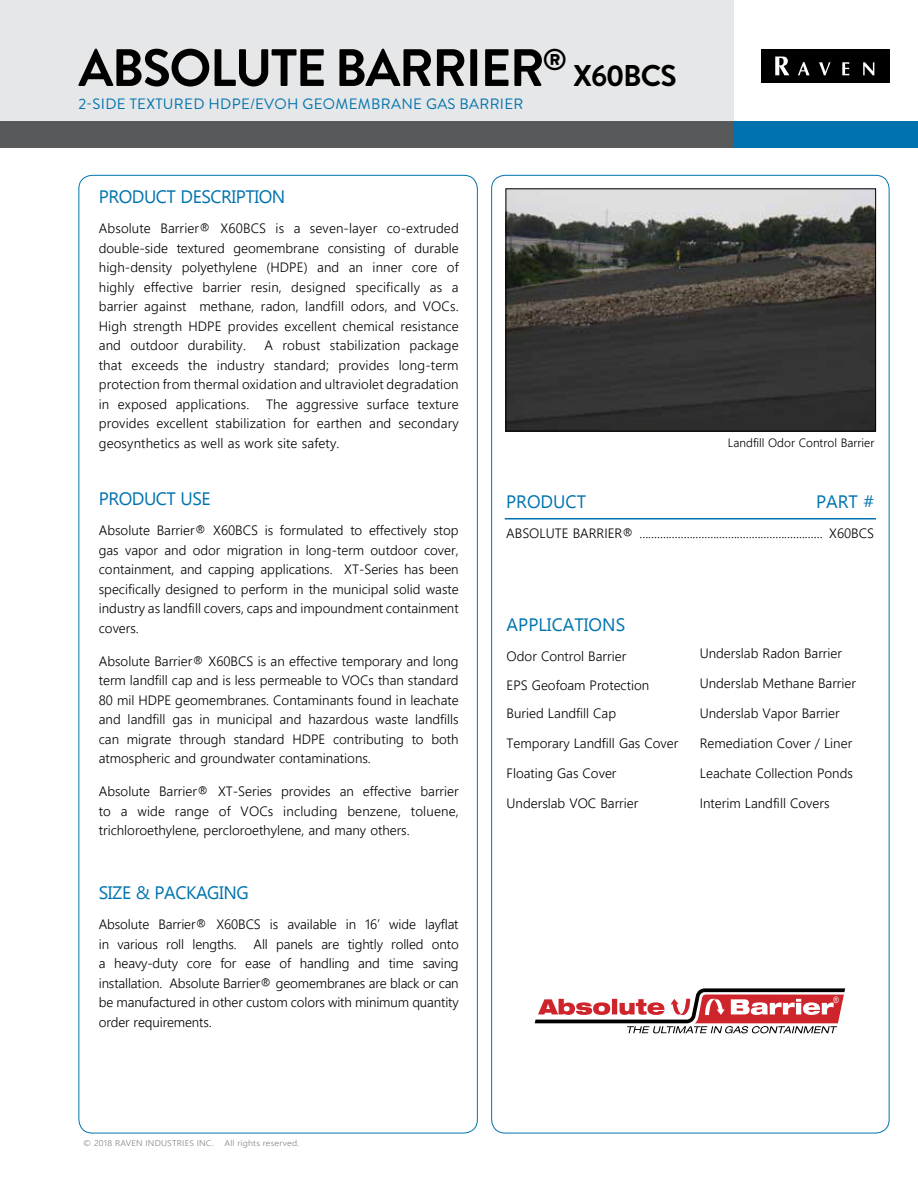
<style>
.page{position:relative;width:918px;height:1188px;background:#fff}
.page>*{position:absolute;margin:0;border:0;box-sizing:border-box;transform-origin:0 0}
.t1{font:700 52.5px "Brandon Grotesque";letter-spacing:-.03em;color:#000}
.t2{font:700 30px "Brandon Grotesque";letter-spacing:-.035em;color:#000}
.t3{font:18px "Segoe UI";letter-spacing:-.025em;color:#0073ae}
.t4{font:18px "Segoe UI";color:#0073ae}
.t5{font:15px "Brandon Grotesque";letter-spacing:.02em;color:#0073ae}
.t6{font:300 13.5px/19.5px "Segoe UI";color:#000;text-align:justify}
.t7{font:300 12px "Segoe UI";color:#000}
.t8{font:9px "Arial Narrow";color:#fff}
.t9{font:300 8.25px "Segoe UI";letter-spacing:.02em;color:#808285;scale:1.09 1}
</style>
<div class="page">
<div style="left:0;top:0;width:733px;height:121px;background:#e6e7e8"></div>
<img style="left:508px;top:190px;width:366px;height:239px">
<div style="left:506px;top:188px;width:370px;height:243px;border:1px solid #000"></div>
<div style="left:761px;top:49px;width:129px;height:34px;background:#000"></div>
<svg style="left:775px;top:56px;width:14px;height:19px"></svg>
<svg style="left:798px;top:62px;width:12px;height:13px"></svg>
<svg style="left:819px;top:62px;width:12px;height:13px"></svg>
<svg style="left:842px;top:62px;width:7px;height:13px"></svg>
<svg style="left:863px;top:62px;width:11px;height:13px"></svg>
<hr style="left:505px;top:518px;width:371px;height:2px;background:#0073ae">
<div style="left:0;top:121px;width:738px;height:27px;background:#58595b"></div>
<div style="left:733px;top:121px;width:185px;height:27px;background:#0073ae"></div>
<svg style="left:535px;top:988px;width:310px;height:45px"></svg>
<h1 class="t1" style="left:78px;top:31px;width:490px">ABSOLUTE BARRIER<sup>®</sup></h1>
<p class="t5" style="left:79px;top:94px;width:447px">2-SIDE TEXTURED HDPE/EVOH GEOMEMBRANE GAS BARRIER</p>
<h2 class="t2" style="left:573px;top:55px;width:105px">X60BCS</h2>
<h3 class="t3" style="left:99px;top:184px;width:188px">PRODUCT DESCRIPTION</h3>
<p class="t6" style="left:99px;top:218px;width:361px">Absolute Barrier® X60BCS is a seven-layer co-extruded double-side textured geomembrane consisting of durable high-density polyethylene (HDPE) and an inner core of highly effective barrier resin, designed specifically as a barrier against methane, radon, landfill odors, and VOCs.<br>High strength HDPE provides excellent chemical resistance and outdoor durability.</p>
<p class="t6" style="left:99px;top:335px;width:361px;text-indent:166px">A robust stabilization package that exceeds the industry standard; provides long-term protection from thermal oxidation and ultraviolet degradation in exposed applications. The aggressive surface texture provides excellent stabilization for earthen and secondary geosynthetics as well as work site safety.</p>
<p class="t7" style="left:728px;top:434px;width:148px">Landfill Odor Control Barrier</p>
<h3 class="t3" style="left:99px;top:486px;width:113px">PRODUCT USE</h3>
<p class="t6" style="left:99px;top:520px;width:361px">Absolute Barrier® X60BCS is formulated to effectively stop gas vapor and odor migration in long-term outdoor cover, containment, and capping applications. XT-Series has been specifically designed to perform in the municipal solid waste industry as landfill covers, caps and impoundment containment covers.</p>
<p class="t6" style="left:99px;top:651px;width:361px">Absolute Barrier® X60BCS is an effective temporary and long term landfill cap and is less permeable to VOCs than standard 80 mil HDPE geomembranes. Contaminants found in leachate and landfill gas in municipal and hazardous waste landfills can migrate through standard HDPE contributing to both atmospheric and groundwater contaminations.</p>
<p class="t6" style="left:99px;top:781px;width:361px">Absolute Barrier® XT-Series provides an effective barrier to a wide range of VOCs including benzene, toluene, trichloroethylene, percloroethylene, and many others.</p>
<h3 class="t3" style="left:99px;top:880px;width:152px">SIZE &amp; PACKAGING</h3>
<p class="t6" style="left:99px;top:914px;width:361px">Absolute Barrier® X60BCS is available in 16’ wide layflat in various roll lengths. All panels are tightly rolled onto a heavy-duty core for ease of handling and time saving installation. Absolute Barrier® geomembranes are black or can be manufactured in other custom colors with minimum quantity order requirements.</p>
<p class="t9" style="left:83px;top:1137px;width:121px">© 2018 RAVEN INDUSTRIES INC.</p>
<p class="t9" style="left:224px;top:1137px;width:70px">All rights reserved.</p>
<h3 class="t4" style="left:506px;top:489px;width:81px">PRODUCT</h3>
<h3 class="t3" style="left:816px;top:489px;width:59px">PART #</h3>
<p class="t6" style="left:506px;top:523px;width:369px">ABSOLUTE BARRIER® .............................................................. X60BCS</p>
<h3 class="t4" style="left:507px;top:612px;width:120px">APPLICATIONS</h3>
<p class="t6" style="left:507px;top:642px;width:144px;line-height:28.5px;text-align:left">Odor Control Barrier<br>EPS Geofoam Protection<br>Buried Landfill Cap</p>
<p class="t6" style="left:507px;top:733px;width:173px">Temporary Landfill Gas Cover</p>
<p class="t6" style="left:507px;top:763px;width:111px">Floating Gas Cover</p>
<p class="t6" style="left:507px;top:793px;width:133px">Underslab VOC Barrier</p>
<p class="t6" style="left:700px;top:643px;width:144px">Underslab Radon Barrier</p>
<p class="t6" style="left:700px;top:673px;width:158px">Underslab Methane Barrier</p>
<p class="t6" style="left:700px;top:703px;width:141px">Underslab Vapor Barrier</p>
<p class="t6" style="left:700px;top:733px;width:154px">Remediation Cover / Liner</p>
<p class="t6" style="left:700px;top:763px;width:155px">Leachate Collection Ponds</p>
<p class="t6" style="left:700px;top:793px;width:131px">Interim Landfill Covers</p>
<p class="t8" style="left:833px;top:993px;width:7px">®</p>
</div>
